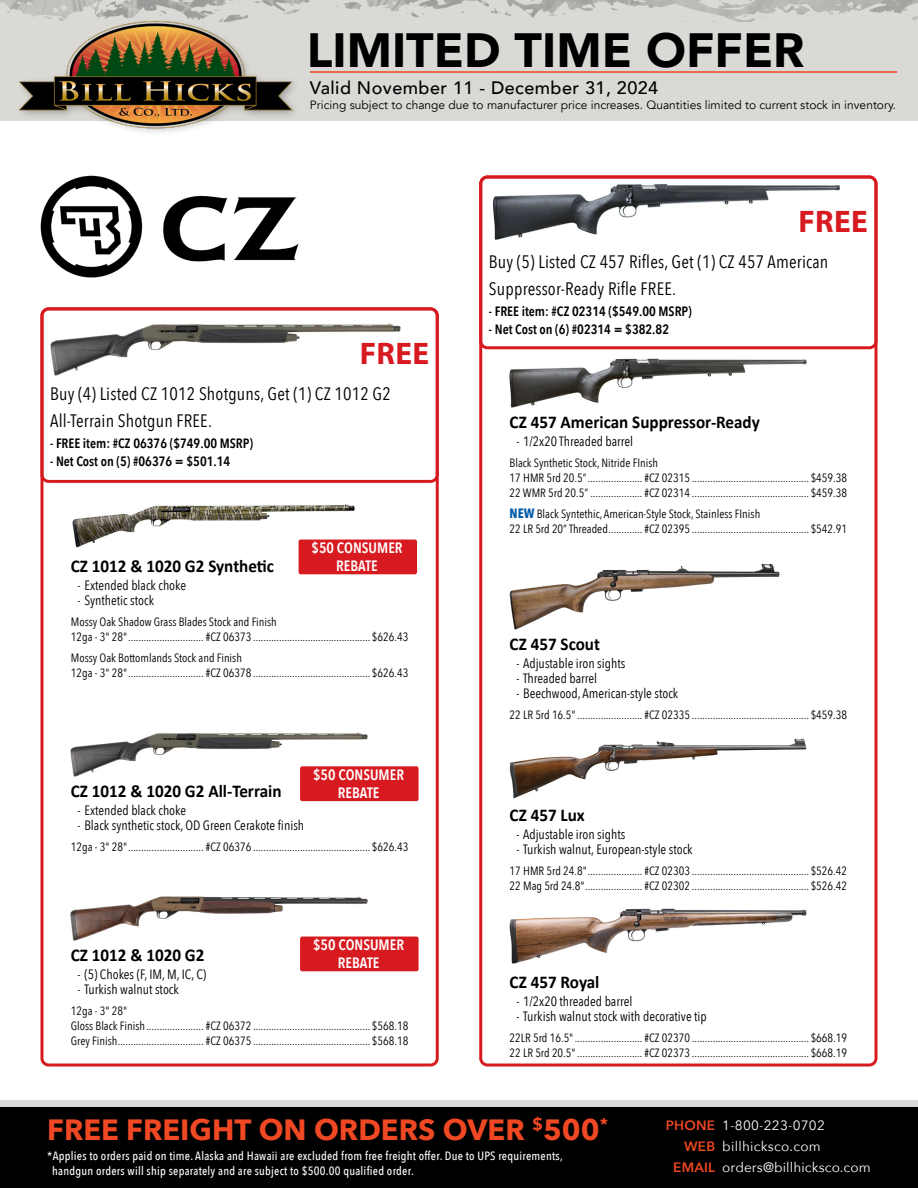
<style>
.page{position:relative;width:918px;height:1188px;background:#fff}
.page>*{position:absolute;margin:0;border:0;box-sizing:border-box;transform-origin:0 0}
.t1{font:900 48px "Avenir";color:#000}
.t2{font:700 31.2px "Myriad Pro";letter-spacing:.01em;color:#d71920}
.t3{font:700 29.25px "Avenir Next";color:#ef4823}
.t4{font:18px "Avenir Next Condensed";letter-spacing:.01em;color:#000}
.Product_Title{font:700 18px "Calibri";color:#000;scale:.95 1}
.t5{font:500 18px "Avenir";letter-spacing:.025em;color:#000}
.t6{font:600 15px/18px "Avenir Next Condensed";color:#fff;text-align:center}
.Product_Features_-_Next{font:13.5px "Avenir Next Condensed";color:#000}
.Product_Features_-_First{font:13.5px "Avenir Next Condensed";color:#000}
.t7{font:600 13.5px "Avenir Next Condensed";color:#000}
.t8{font:13.5px "Avenir Next";letter-spacing:.015em;color:#fff}
.Product_Description_-_Next__Sale{font:12px "Avenir Next Condensed";color:#000}
.Product_Description_-_First__Sale{font:12px "Avenir Next Condensed";color:#000}
.t9{font:500 12px/15px "Avenir Next Condensed";letter-spacing:.02em;color:#fff}
.t10{font:12px "Avenir";color:#000}
.s1{font-weight:700;font-size:13.5px;color:#005baa}
.s2{font-weight:600;color:#ef4823}
</style>
<div class="page">
<div style="left:0;top:0;width:918px;height:122px;background:#dbd9d6"></div>
<img style="left:0;top:0;width:918px;height:22px">
<div style="left:15px;top:16px;width:286px;height:122px;background:#000;opacity:.25"></div>
<img style="left:19px;top:20px;width:273px;height:108px">
<hr style="left:310px;top:71px;width:587px;height:2px;background:#ef4823">
<div style="left:0;top:1107px;width:918px;height:81px;background:#000"></div>
<div style="left:0;top:1100px;width:918px;height:7px;background:#dbd9d6"></div>
<div style="left:40px;top:307px;width:399px;height:759px;border:3px solid #d71920;border-radius:7px"></div>
<img style="left:50px;top:323px;width:351px;height:53px">
<div style="left:40px;top:307px;width:399px;height:176px;border:3px solid #d71920;border-radius:7px"></div>
<img style="left:71px;top:732px;width:297px;height:45px">
<img style="left:72px;top:504px;width:283px;height:44px">
<img style="left:71px;top:897px;width:297px;height:43px">
<img style="left:40px;top:176px;width:259px;height:102px">
<div style="left:298px;top:539px;width:120px;height:36px;background:#d71920;border-radius:3px"></div>
<div style="left:297px;top:538px;width:122px;height:38px;border:2px solid #fff;border-radius:3px"></div>
<div style="left:299px;top:766px;width:120px;height:36px;background:#d71920;border-radius:3px"></div>
<div style="left:299px;top:765px;width:121px;height:38px;border:2px solid #fff;border-radius:3px"></div>
<div style="left:299px;top:936px;width:120px;height:36px;background:#d71920;border-radius:3px"></div>
<div style="left:299px;top:935px;width:121px;height:38px;border:2px solid #fff;border-radius:3px"></div>
<div style="left:479px;top:175px;width:398px;height:891px;border:3px solid #d71920;border-radius:7px"></div>
<div style="left:479px;top:176px;width:398px;height:173px;border:3px solid #d71920;border-radius:7px"></div>
<img style="left:510px;top:359px;width:297px;height:48px">
<img style="left:510px;top:564px;width:270px;height:65px">
<img style="left:510px;top:739px;width:297px;height:60px">
<img style="left:510px;top:909px;width:297px;height:54px">
<img style="left:488px;top:178px;width:356px;height:62px">
<h1 class="t1" style="left:307px;top:9px;width:499px">LIMITED TIME OFFER</h1>
<h3 class="t5" style="left:310px;top:72px;width:350px">Valid November 11 - December 31, 2024</h3>
<p class="t10" style="left:310px;top:98px;width:588px">Pricing subject to change due to manufacturer price increases. Quantities limited to current stock in inventory.</p>
<p class="t2" style="left:360px;top:333px;width:71px">FREE</p>
<p class="t4" style="left:50px;top:379px;width:342px">Buy (4) Listed CZ 1012 Shotguns, Get (1) CZ 1012 G2</p>
<p class="t4" style="left:50px;top:405px;width:163px">All-Terrain Shotgun FREE.</p>
<p class="t7" style="left:50px;top:432px;width:204px">- FREE item: #CZ 06376 ($749.00 MSRP)</p>
<p class="t7" style="left:50px;top:450px;width:182px">- Net Cost on (5) #06376 = $501.14</p>
<p class="t6" style="left:312px;top:539px;width:93px">$50 CONSUMER<br>REBATE</p>
<p class="Product_Title" style="left:71px;top:553px;width:215px">CZ 1012 &amp; 1020 G2 Synthetic</p>
<p class="Product_Features_-_First" style="left:78px;top:573px;width:110px">- Extended black choke</p>
<p class="Product_Features_-_Next" style="left:78px;top:588px;width:78px">- Synthetic stock</p>
<p class="Product_Description_-_First__Sale" style="left:71px;top:611px;width:208px">Mossy Oak Shadow Grass Blades Stock and Finish</p>
<p class="Product_Description_-_Next__Sale" style="left:71px;top:626px;width:339px">12ga - 3" 28"............................. #CZ 06373 ............................................. $626.43</p>
<p class="Product_Description_-_First__Sale" style="left:71px;top:647px;width:173px">Mossy Oak Bottomlands Stock and Finish</p>
<p class="Product_Description_-_Next__Sale" style="left:71px;top:662px;width:339px">12ga - 3" 28"............................. #CZ 06378 ............................................. $626.43</p>
<p class="t6" style="left:313px;top:765px;width:93px">$50 CONSUMER<br>REBATE</p>
<p class="Product_Title" style="left:71px;top:778px;width:223px">CZ 1012 &amp; 1020 G2 All-Terrain</p>
<p class="Product_Features_-_First" style="left:78px;top:799px;width:110px">- Extended black choke</p>
<p class="Product_Features_-_Next" style="left:78px;top:814px;width:228px">- Black synthetic stock, OD Green Cerakote finish</p>
<p class="Product_Description_-_First__Sale" style="left:71px;top:837px;width:339px">12ga - 3" 28"............................. #CZ 06376 ............................................. $626.43</p>
<p class="t6" style="left:313px;top:936px;width:93px">$50 CONSUMER<br>REBATE</p>
<p class="Product_Title" style="left:71px;top:942px;width:142px">CZ 1012 &amp; 1020 G2</p>
<p class="Product_Features_-_First" style="left:78px;top:963px;width:130px">- (5) Chokes (F, IM, M, IC, C)</p>
<p class="Product_Features_-_Next" style="left:78px;top:978px;width:103px">- Turkish walnut stock</p>
<p class="Product_Description_-_First__Sale" style="left:71px;top:1001px;width:58px">12ga - 3" 28"</p>
<p class="Product_Description_-_Next__Sale" style="left:71px;top:1016px;width:339px">Gloss Black Finish...................... #CZ 06372 ............................................. $568.18</p>
<p class="Product_Description_-_Next__Sale" style="left:71px;top:1031px;width:339px">Grey Finish................................. #CZ 06375 ............................................. $568.18</p>
<p class="t2" style="left:798px;top:202px;width:71px">FREE</p>
<p class="t4" style="left:489px;top:247px;width:341px">Buy (5) Listed CZ 457 Rifles, Get (1) CZ 457 American</p>
<p class="t4" style="left:489px;top:273px;width:189px">Suppressor-Ready Rifle FREE.</p>
<p class="t7" style="left:489px;top:300px;width:204px">- FREE item: #CZ 02314 ($549.00 MSRP)</p>
<p class="t7" style="left:489px;top:318px;width:182px">- Net Cost on (6) #02314 = $382.82</p>
<p class="Product_Title" style="left:510px;top:409px;width:265px">CZ 457 American Suppressor-Ready</p>
<p class="Product_Features_-_First" style="left:516px;top:429px;width:118px">- 1/2x20 Threaded barrel</p>
<p class="Product_Description_-_First__Sale" style="left:510px;top:452px;width:150px">Black Synthetic Stock, Nitride FInish</p>
<p class="Product_Description_-_Next__Sale" style="left:510px;top:467px;width:339px">17 HMR 5rd 20.5”..................... #CZ 02315 ............................................. $459.38</p>
<p class="Product_Description_-_Next__Sale" style="left:510px;top:482px;width:339px">22 WMR 5rd 20.5” .................... #CZ 02314 ............................................. $459.38</p>
<p class="Product_Description_-_First__Sale" style="left:510px;top:503px;width:252px"><span class="s1">NEW</span> Black Syntethic, American-Style Stock, Stainless FInish</p>
<p class="Product_Description_-_Next__Sale" style="left:510px;top:518px;width:339px">22 LR 5rd 20” Threaded............. #CZ 02395 ............................................. $542.91</p>
<p class="Product_Title" style="left:510px;top:631px;width:97px">CZ 457 Scout</p>
<p class="Product_Features_-_First" style="left:516px;top:652px;width:111px">- Adjustable iron sights</p>
<p class="Product_Features_-_Next" style="left:516px;top:667px;width:82px">- Threaded barrel</p>
<p class="Product_Features_-_Next" style="left:516px;top:682px;width:163px">- Beechwood, American-style stock</p>
<p class="Product_Description_-_First__Sale" style="left:510px;top:705px;width:339px">22 LR 5rd 16.5"......................... #CZ 02335 ............................................. $459.38</p>
<p class="Product_Title" style="left:510px;top:802px;width:81px">CZ 457 Lux</p>
<p class="Product_Features_-_First" style="left:516px;top:822px;width:111px">- Adjustable iron sights</p>
<p class="Product_Features_-_Next" style="left:516px;top:837px;width:178px">- Turkish walnut, European-style stock</p>
<p class="Product_Description_-_First__Sale" style="left:510px;top:860px;width:339px">17 HMR 5rd 24.8"..................... #CZ 02303 ............................................. $526.42</p>
<p class="Product_Description_-_Next__Sale" style="left:510px;top:875px;width:339px">22 Mag 5rd 24.8"...................... #CZ 02302 ............................................. $526.42</p>
<p class="Product_Title" style="left:510px;top:969px;width:96px">CZ 457 Royal</p>
<p class="Product_Features_-_First" style="left:516px;top:990px;width:118px">- 1/2x20 threaded barrel</p>
<p class="Product_Features_-_Next" style="left:516px;top:1005px;width:192px">- Turkish walnut stock with decorative tip</p>
<p class="Product_Description_-_First__Sale" style="left:510px;top:1027px;width:339px">22LR 5rd 16.5".......................... #CZ 02370 ............................................. $668.19</p>
<p class="Product_Description_-_Next__Sale" style="left:510px;top:1042px;width:339px">22 LR 5rd 20.5"......................... #CZ 02373 ............................................. $668.19</p>
<h3 class="t3" style="left:47px;top:1105px;width:562px">FREE FREIGHT ON ORDERS OVER <sup>$</sup>500<sup>*</sup></h3>
<p class="t9" style="left:52px;top:1148px;width:512px;text-indent:-5px">*Applies to orders paid on time. Alaska and Hawaii are excluded from free freight offer. Due to UPS requirements, handgun orders will ship separately and are subject to $500.00 qualified order.</p>
<p class="t8" style="left:666px;top:1114px;width:161px"><span class="s2">PHONE</span> 1-800-223-0702</p>
<p class="t8" style="left:684px;top:1135px;width:138px"><span class="s2">WEB</span> billhicksco.com</p>
<p class="t8" style="left:673px;top:1156px;width:199px"><span class="s2">EMAIL</span> orders@billhicksco.com</p>
</div>
